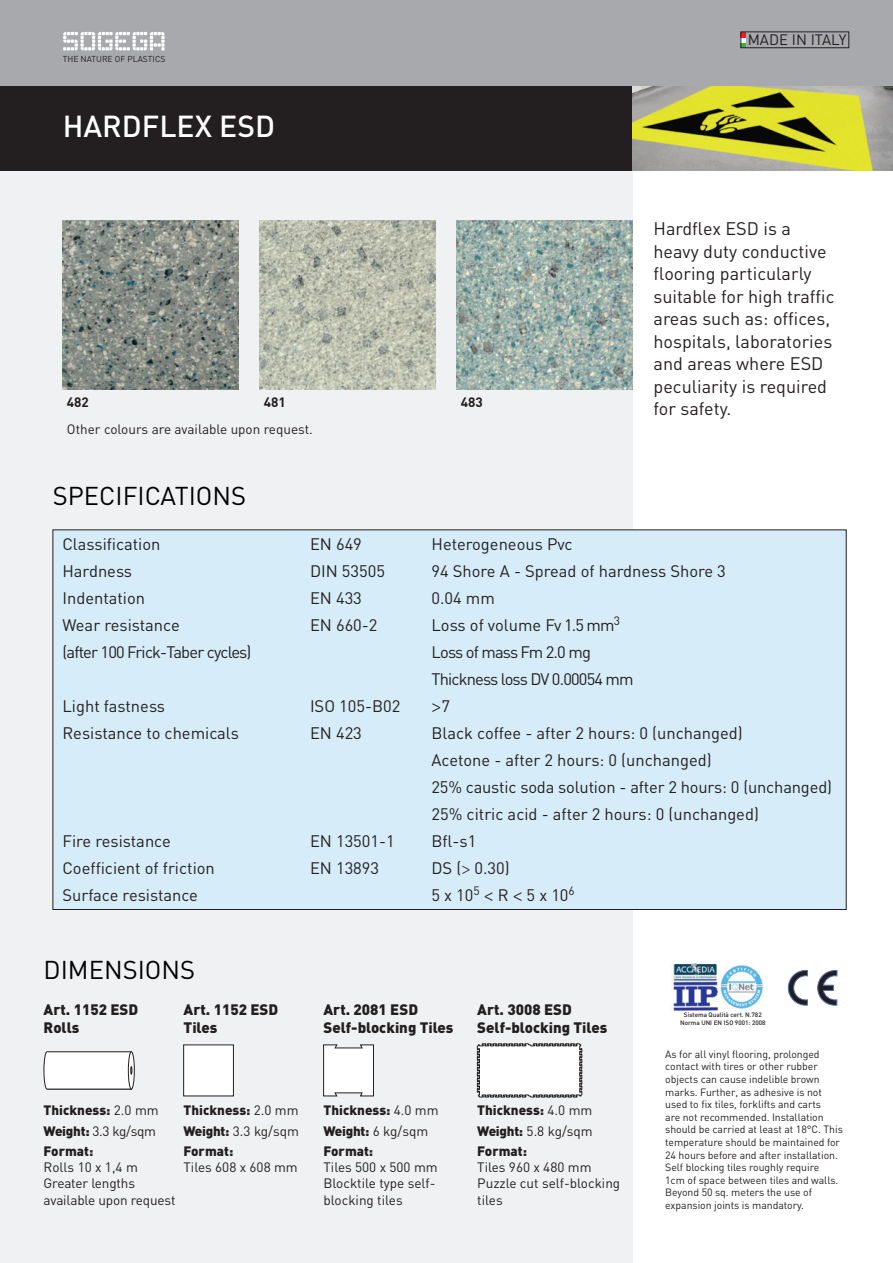
<style>
.page{position:relative;width:893px;height:1263px;background:#fff}
.page>*{position:absolute;margin:0;border:0;box-sizing:border-box;transform-origin:0 0}
.t1{font:500 30px "DIN";color:#fff}
.t2{font:25.5px "DIN";color:#000}
.t3{font:18px/22.5px "DIN";color:#231f20}
.t4{font:16.5px/27px "DIN";color:#231f20}
.t5{font:16.5px/27px "DIN";letter-spacing:-.05em;color:#231f20}
.t6{font:16.5px "Myriad Pro";color:#231f20}
.t7{font:900 15px/18px "DIN";color:#231f20}
.t8{font:15px "DIN";color:#231f20}
.t9{font:13.5px/16.2px "DIN";color:#231f20}
.t10{font:900 13.5px/20.4px "DIN";color:#231f20;text-align:justify}
.t11{font:700 13.5px "DIN";color:#231f20}
.t12{font:10.5px/12.6px "DIN";letter-spacing:-.005em;color:#231f20}
.t13{font:8.55px "DIN";color:#231f20}
.t14{font:500 6.3px/7.6px "DIN";color:#231f20;text-align:center}
.s1{font-family:"DIN"}
.s2{font-family:"Minion Pro"}
.s3{font-family:"Myriad Pro"}
.s4{font-weight:400}
</style>
<div class="page">
<div style="left:0;top:170px;width:632px;height:1093px;background:#f0f1f2"></div>
<div style="left:53px;top:530px;width:793px;height:379px;background:#d6ecf9"></div>
<div style="left:184px;top:1045px;width:49px;height:51px;background:#fff"></div>
<svg style="left:323px;top:1045px;width:51px;height:51px"></svg>
<div style="left:128px;top:1052px;width:6px;height:37px;border:1px solid #231f20;border-radius:50%"></div>
<svg style="left:44px;top:1051px;width:88px;height:38px"></svg>
<svg style="left:477px;top:1043px;width:105px;height:54px"></svg>
<div style="left:0;top:85px;width:632px;height:85px;background:#231f20"></div>
<img style="left:632px;top:85px;width:261px;height:85px">
<div style="left:0;top:0;width:893px;height:85px;background:#a8a9ad"></div>
<svg style="left:63px;top:32px;width:102px;height:19px"></svg>
<svg style="left:743px;top:34px;width:3px;height:12px"></svg>
<div style="left:741px;top:32px;width:108px;height:16px;border:1px solid #231f20"></div>
<img style="left:260px;top:221px;width:175px;height:168px">
<img style="left:63px;top:221px;width:175px;height:168px">
<img style="left:457px;top:221px;width:175px;height:168px">
<img style="left:673px;top:963px;width:90px;height:47px">
<svg style="left:818px;top:970px;width:19px;height:35px"></svg>
<svg style="left:788px;top:970px;width:19px;height:35px"></svg>
<p class="t13" style="left:63px;top:53px;width:104px">THE NATURE OF PLASTICS</p>
<h1 class="t1" style="left:63px;top:107px;width:214px">HARDFLEX ESD</h1>
<p class="t11" style="left:67px;top:393px;width:23px">482</p>
<p class="t11" style="left:264px;top:393px;width:23px">481</p>
<p class="t11" style="left:461px;top:393px;width:23px">483</p>
<p class="t9" style="left:67px;top:421px;width:247px">Other colours are available upon request.</p>
<p class="t8" style="left:748px;top:31px;width:100px">MADE IN ITALY</p>
<p class="t3" style="left:653px;top:217px;width:183px">Hardflex ESD is a heavy duty conductive flooring particularly suitable for high traffic areas such as: offices, hospitals, laboratories and areas where ESD peculiarity is required for safety.</p>
<h2 class="t2" style="left:53px;top:479px;width:195px">SPECIFICATIONS</h2>
<p class="t4" style="left:62px;top:530px;width:99px">Classification</p>
<p class="t4" style="left:310px;top:530px;width:53px">EN 649</p>
<p class="t4" style="left:431px;top:530px;width:143px">Heterogeneous Pvc</p>
<p class="t4" style="left:62px;top:557px;width:71px">Hardness</p>
<p class="t4" style="left:310px;top:557px;width:77px">DIN 53505</p>
<p class="t4" style="left:431px;top:557px;width:296px">94 Shore A - Spread of hardness Shore 3</p>
<p class="t4" style="left:62px;top:584px;width:84px">Indentation</p>
<p class="t4" style="left:310px;top:584px;width:53px">EN 433</p>
<p class="t4" style="left:431px;top:584px;width:65px">0.04 mm</p>
<p class="t4" style="left:62px;top:611px;width:119px">Wear resistance</p>
<p class="t4" style="left:310px;top:611px;width:69px">EN 660-2</p>
<p class="t4" style="left:431px;top:611px;width:190px">Loss of volume Fv 1.5 mm<sup>3</sup></p>
<p class="t5" style="left:62px;top:638px;width:191px">(after 100 Frick-Taber cycles)</p>
<p class="t5" style="left:431px;top:638px;width:204px">Loss of mass Fm 2.0 mg<br>Thickness loss DV 0.00054 mm</p>
<p class="t4" style="left:62px;top:692px;width:104px">Light fastness</p>
<p class="t4" style="left:310px;top:692px;width:92px">ISO 105-B02</p>
<p class="t6" style="left:431px;top:696px;width:20px">&gt;<span class="s1">7</span></p>
<p class="t4" style="left:62px;top:719px;width:178px">Resistance to chemicals</p>
<p class="t4" style="left:310px;top:719px;width:53px">EN 423</p>
<p class="t4" style="left:431px;top:719px;width:402px">Black coffee - after 2 hours: 0 (unchanged)<br>Acetone - after 2 hours: 0 (unchanged)<br>25% caustic soda solution - after 2 hours: 0 (unchanged)<br>25% citric acid - after 2 hours: 0 (unchanged)</p>
<p class="t4" style="left:62px;top:827px;width:110px">Fire resistance</p>
<p class="t4" style="left:310px;top:827px;width:86px">EN 13501-1</p>
<p class="t4" style="left:431px;top:827px;width:46px">Bfl-s1</p>
<p class="t4" style="left:62px;top:854px;width:154px">Coefficient of friction</p>
<p class="t4" style="left:310px;top:854px;width:71px">EN 13893</p>
<p class="t4" style="left:431px;top:854px;width:80px">DS (<span class="s2">&gt;</span> 0.30)</p>
<p class="t4" style="left:62px;top:881px;width:137px">Surface resistance</p>
<p class="t4" style="left:431px;top:881px;width:145px">5 x 10<sup>5</sup> <span class="s3">&lt;</span> R <span class="s3">&lt;</span> 5 x 10<sup>6</sup></p>
<h2 class="t2" style="left:44px;top:953px;width:153px">DIMENSIONS</h2>
<p class="t7" style="left:44px;top:1000px;width:96px">Art. 1152 ESD<br>Rolls</p>
<p class="t7" style="left:184px;top:1000px;width:96px">Art. 1152 ESD<br>Tiles</p>
<p class="t7" style="left:323px;top:1000px;width:132px">Art. 2081 ESD<br>Self-blocking Tiles</p>
<p class="t7" style="left:477px;top:1000px;width:132px">Art. 3008 ESD<br>Self-blocking Tiles</p>
<p class="t10" style="left:44px;top:1099px;width:117px;text-align:left">Thickness: <span class="s4">2.0 mm<br></span>Weight: <span class="s4">3.3 kg/sqm<br></span>Format:</p>
<p class="t9" style="left:44px;top:1159px;width:133px">Rolls 10 x 1,4 m<br>Greater lengths available upon request</p>
<p class="t10" style="left:184px;top:1099px;width:117px">Thickness: <span class="s4">2.0 mm </span>Weight: <span class="s4">3.3 kg/sqm </span>Format:</p>
<p class="t9" style="left:184px;top:1159px;width:116px">Tiles 608 x 608 mm</p>
<p class="t10" style="left:323px;top:1099px;width:117px;text-align:left">Thickness: <span class="s4">4.0 mm<br></span>Weight: <span class="s4">6 kg/sqm<br></span>Format:</p>
<p class="t9" style="left:323px;top:1159px;width:116px">Tiles 500 x 500 mm<br>Blocktile type self&shy;blocking tiles</p>
<p class="t10" style="left:477px;top:1099px;width:117px">Thickness: <span class="s4">4.0 mm </span>Weight: <span class="s4">5.8 kg/sqm </span>Format:</p>
<p class="t9" style="left:477px;top:1159px;width:145px">Tiles 960 x 480 mm<br>Puzzle cut self-blocking tiles</p>
<p class="t14" style="left:680px;top:1011px;width:87px">Sistema Qualità cert. N.782<br>Norma UNI EN ISO 9001: 2008</p>
<p class="t12" style="left:665px;top:1047px;width:179px">As for all vinyl flooring, prolonged contact with tires or other rubber objects can cause indelible brown marks. Further, as adhesive is not used to fix tiles, forklifts and carts<br>are not recommended. Installation should be carried at least at 18°C. This temperature should be maintained for 24 hours before and after installation.<br>Self blocking tiles roughly require<br>1cm of space between tiles and walls.<br>Beyond 50 sq. meters the use of expansion joints is mandatory.</p>
</div>
